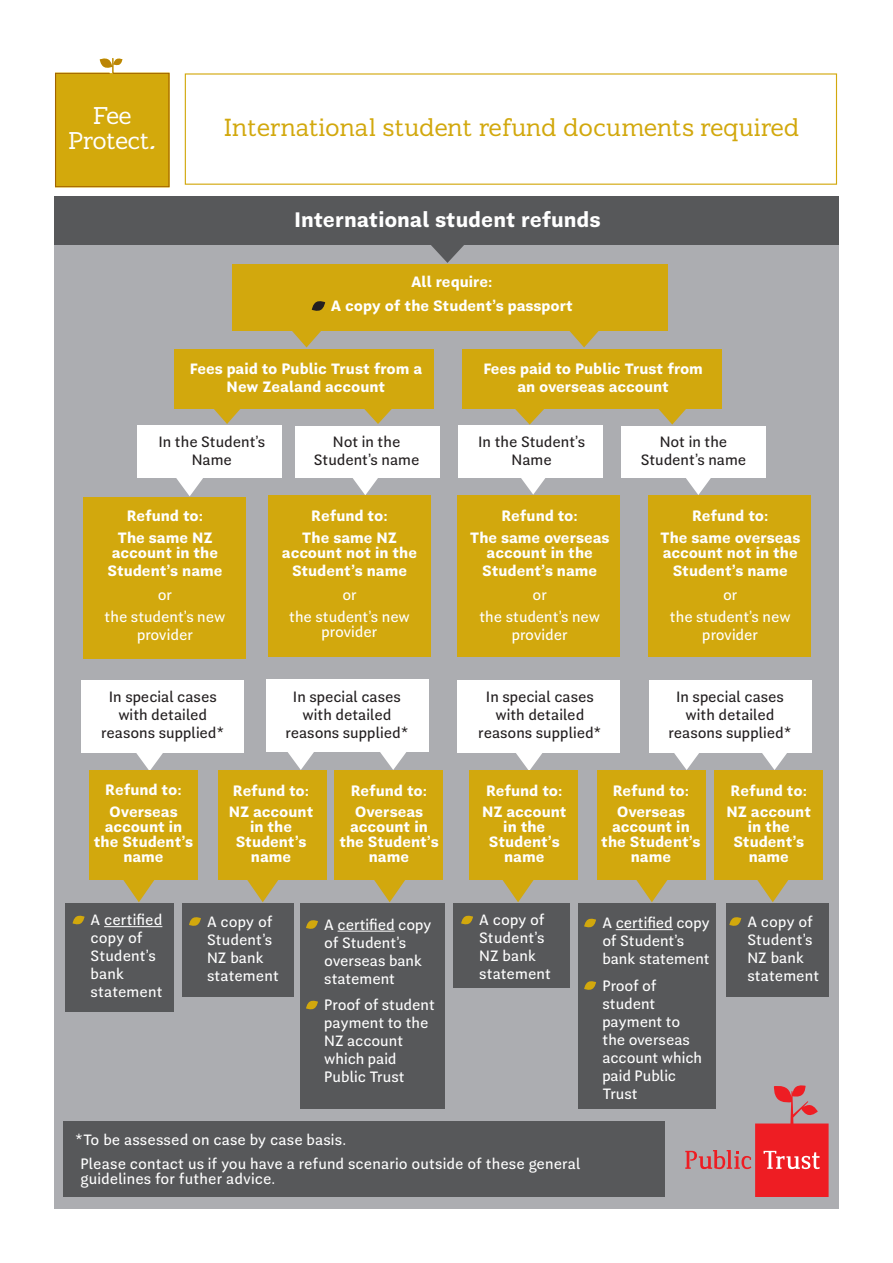
<style>
.page{position:relative;width:893px;height:1263px;background:#fff}
.page>*{position:absolute;margin:0;border:0;box-sizing:border-box;transform-origin:0 0}
.t1{font:24.9px "Trust";color:#d2a80d}
.t2{font:24.3px/24.3px "Trust";letter-spacing:-.015em;color:#fff;text-align:center}
.t3{font:700 21px "Guanabara Sans";color:#fff}
.Body_9pt_Guanabara{font:15px/18px "Guanabara Sans";color:#fff}
.t4{font:700 15px/15px "Guanabara Sans";color:#fff;text-align:center}
.Body_9pt_Guanabara-2{font:15px/18px "Guanabara Sans";color:#231f20;text-align:center}
</style>
<div class="page">
<div style="left:54px;top:196px;width:785px;height:1013px;background:#acadb1"></div>
<svg style="left:55px;top:58px;width:115px;height:130px;background:#d5af25"></svg>
<div style="left:138px;top:426px;width:144px;height:52px;background:#fff"></div>
<svg style="left:176px;top:478px;width:27px;height:18px"></svg>
<div style="left:54px;top:196px;width:785px;height:48px;background:#57585a"></div>
<div style="left:175px;top:349px;width:259px;height:59px;background:#d2a80d"></div>
<svg style="left:361px;top:408px;width:34px;height:16px"></svg>
<svg style="left:210px;top:408px;width:34px;height:16px"></svg>
<svg style="left:655px;top:408px;width:34px;height:17px"></svg>
<svg style="left:685px;top:1085px;width:144px;height:112px"></svg>
<div style="left:232px;top:265px;width:436px;height:66px;background:#d2a80d"></div>
<div style="left:295px;top:426px;width:144px;height:52px;background:#fff"></div>
<svg style="left:353px;top:478px;width:25px;height:17px"></svg>
<svg style="left:512px;top:408px;width:35px;height:17px"></svg>
<div style="left:63px;top:1121px;width:601px;height:76px;background:#57585a"></div>
<div style="left:65px;top:903px;width:109px;height:108px;background:#57585a"></div>
<hr style="left:104px;top:926px;width:58px;height:1px;background:#fff">
<svg style="left:73px;top:915px;width:12px;height:10px"></svg>
<svg style="left:292px;top:331px;width:29px;height:16px"></svg>
<svg style="left:569px;top:331px;width:30px;height:16px"></svg>
<svg style="left:430px;top:244px;width:35px;height:19px"></svg>
<svg style="left:312px;top:301px;width:13px;height:10px"></svg>
<div style="left:459px;top:426px;width:144px;height:52px;background:#fff"></div>
<svg style="left:521px;top:478px;width:24px;height:17px"></svg>
<div style="left:622px;top:426px;width:144px;height:52px;background:#fff"></div>
<svg style="left:686px;top:478px;width:25px;height:17px"></svg>
<div style="left:83px;top:497px;width:162px;height:162px;background:#d2a80d"></div>
<div style="left:269px;top:495px;width:162px;height:161px;background:#d2a80d"></div>
<div style="left:458px;top:495px;width:162px;height:161px;background:#d2a80d"></div>
<div style="left:463px;top:349px;width:259px;height:59px;background:#d2a80d"></div>
<div style="left:648px;top:495px;width:162px;height:161px;background:#d2a80d"></div>
<div style="left:81px;top:681px;width:162px;height:72px;background:#fff"></div>
<svg style="left:136px;top:753px;width:27px;height:17px"></svg>
<div style="left:267px;top:679px;width:162px;height:72px;background:#fff"></div>
<div style="left:458px;top:681px;width:162px;height:72px;background:#fff"></div>
<svg style="left:516px;top:753px;width:26px;height:17px"></svg>
<div style="left:649px;top:681px;width:162px;height:72px;background:#fff"></div>
<svg style="left:762px;top:753px;width:25px;height:17px"></svg>
<div style="left:89px;top:770px;width:108px;height:110px;background:#d2a80d"></div>
<svg style="left:123px;top:880px;width:32px;height:22px"></svg>
<div style="left:470px;top:770px;width:108px;height:110px;background:#d2a80d"></div>
<div style="left:598px;top:770px;width:108px;height:110px;background:#d2a80d"></div>
<div style="left:714px;top:770px;width:108px;height:110px;background:#d2a80d"></div>
<svg style="left:247px;top:880px;width:31px;height:22px"></svg>
<svg style="left:374px;top:880px;width:31px;height:22px"></svg>
<svg style="left:502px;top:880px;width:32px;height:22px"></svg>
<svg style="left:636px;top:880px;width:32px;height:22px"></svg>
<svg style="left:757px;top:880px;width:32px;height:22px"></svg>
<svg style="left:674px;top:753px;width:25px;height:17px"></svg>
<svg style="left:379px;top:751px;width:28px;height:19px"></svg>
<div style="left:218px;top:770px;width:108px;height:110px;background:#d2a80d"></div>
<div style="left:334px;top:770px;width:108px;height:110px;background:#d2a80d"></div>
<svg style="left:287px;top:751px;width:28px;height:19px"></svg>
<div style="left:182px;top:903px;width:111px;height:94px;background:#57585a"></div>
<svg style="left:189px;top:917px;width:12px;height:9px"></svg>
<div style="left:301px;top:903px;width:144px;height:205px;background:#57585a"></div>
<hr style="left:338px;top:931px;width:57px;height:1px;background:#fff">
<svg style="left:306px;top:920px;width:12px;height:9px"></svg>
<svg style="left:306px;top:1000px;width:12px;height:10px"></svg>
<div style="left:454px;top:903px;width:116px;height:85px;background:#57585a"></div>
<svg style="left:461px;top:915px;width:12px;height:10px"></svg>
<div style="left:578px;top:903px;width:138px;height:205px;background:#57585a"></div>
<hr style="left:616px;top:929px;width:57px;height:1px;background:#fff">
<svg style="left:584px;top:918px;width:12px;height:10px"></svg>
<svg style="left:584px;top:981px;width:12px;height:9px"></svg>
<div style="left:726px;top:903px;width:102px;height:94px;background:#57585a"></div>
<svg style="left:729px;top:917px;width:12px;height:9px"></svg>
<p class="t2" style="left:69px;top:105px;width:89px">Fee<br>Protect↔</p>
<p class="t1" style="left:224px;top:114px;width:577px">International student refund documents required</p>
<p class="t3" style="left:294px;top:205px;width:308px">International student refunds</p>
<p class="t4" style="left:411px;top:274px;width:83px">All require:</p>
<p class="t4" style="left:331px;top:299px;width:244px">A copy of the Student’s passport</p>
<p class="t4" style="left:190px;top:360px;width:234px;line-height:18px">Fees paid to Public Trust from a<br>New Zealand account</p>
<p class="t4" style="left:483px;top:360px;width:221px;line-height:18px">Fees paid to Public Trust from an overseas account</p>
<p class="Body_9pt_Guanabara-2" style="left:158px;top:433px;width:108px">In the Student’s<br>Name</p>
<p class="Body_9pt_Guanabara-2" style="left:314px;top:433px;width:107px">Not in the<br>Student’s name</p>
<p class="Body_9pt_Guanabara-2" style="left:478px;top:433px;width:108px">In the Student’s<br>Name</p>
<p class="Body_9pt_Guanabara-2" style="left:641px;top:433px;width:107px">Not in the<br>Student’s name</p>
<p class="t4" style="left:127px;top:509px;width:78px">Refund to:</p>
<p class="t4" style="left:112px;top:530px;width:108px">The same NZ account in the</p>
<p class="t4" style="left:107px;top:563px;width:117px">Student’s name</p>
<p class="Body_9pt_Guanabara" style="left:158px;top:586px;width:16px">or</p>
<p class="Body_9pt_Guanabara" style="left:105px;top:608px;width:122px;text-align:center">the student’s new provider</p>
<p class="t4" style="left:311px;top:509px;width:78px">Refund to:</p>
<p class="t4" style="left:282px;top:530px;width:137px">The same NZ account not in the</p>
<p class="t4" style="left:292px;top:563px;width:117px">Student’s name</p>
<p class="Body_9pt_Guanabara" style="left:342px;top:586px;width:16px">or</p>
<p class="Body_9pt_Guanabara" style="left:289px;top:609px;width:122px;line-height:15px;text-align:center">the student’s new provider</p>
<p class="t4" style="left:501px;top:509px;width:78px">Refund to:</p>
<p class="t4" style="left:470px;top:530px;width:141px">The same overseas account in the</p>
<p class="t4" style="left:482px;top:563px;width:117px">Student’s name</p>
<p class="Body_9pt_Guanabara" style="left:533px;top:586px;width:16px">or</p>
<p class="Body_9pt_Guanabara" style="left:479px;top:608px;width:122px;text-align:center">the student’s new provider</p>
<p class="t4" style="left:692px;top:509px;width:78px">Refund to:</p>
<p class="t4" style="left:660px;top:530px;width:142px;text-align:left">The same overseas account not in the</p>
<p class="t4" style="left:673px;top:563px;width:117px">Student’s name</p>
<p class="Body_9pt_Guanabara" style="left:723px;top:586px;width:16px">or</p>
<p class="Body_9pt_Guanabara" style="left:670px;top:608px;width:122px;text-align:center">the student’s new provider</p>
<p class="Body_9pt_Guanabara-2" style="left:101px;top:688px;width:125px">In special cases with detailed reasons supplied*</p>
<p class="Body_9pt_Guanabara-2" style="left:285px;top:688px;width:125px">In special cases with detailed reasons supplied*</p>
<p class="Body_9pt_Guanabara-2" style="left:478px;top:688px;width:125px">In special cases with detailed reasons supplied*</p>
<p class="Body_9pt_Guanabara-2" style="left:668px;top:688px;width:125px">In special cases with detailed reasons supplied*</p>
<p class="t4" style="left:105px;top:783px;width:78px">Refund to:</p>
<p class="t4" style="left:94px;top:804px;width:101px">Overseas account in the Student’s name</p>
<p class="t4" style="left:233px;top:783px;width:78px">Refund to:</p>
<p class="t4" style="left:229px;top:805px;width:86px">NZ account in the<br>Student’s name</p>
<p class="t4" style="left:351px;top:783px;width:78px">Refund to:</p>
<p class="t4" style="left:339px;top:805px;width:101px">Overseas account in the Student’s name</p>
<p class="t4" style="left:486px;top:783px;width:78px">Refund to:</p>
<p class="t4" style="left:482px;top:805px;width:86px">NZ account in the<br>Student’s name</p>
<p class="t4" style="left:613px;top:783px;width:78px">Refund to:</p>
<p class="t4" style="left:601px;top:805px;width:101px">Overseas account in the Student’s name</p>
<p class="t4" style="left:731px;top:783px;width:78px">Refund to:</p>
<p class="t4" style="left:726px;top:805px;width:86px">NZ account in the<br>Student’s name</p>
<p class="Body_9pt_Guanabara" style="left:91px;top:911px;width:74px">A certified copy of<br>Student’s bank statement</p>
<p class="Body_9pt_Guanabara" style="left:207px;top:913px;width:73px">A copy of<br>Student’s<br>NZ bank statement</p>
<p class="Body_9pt_Guanabara" style="left:324px;top:916px;width:109px">A certified copy of Student’s overseas bank statement</p>
<p class="Body_9pt_Guanabara" style="left:324px;top:996px;width:112px">Proof of student payment to the<br>NZ account which paid<br>Public Trust</p>
<p class="Body_9pt_Guanabara" style="left:479px;top:911px;width:74px">A copy of<br>Student’s<br>NZ bank statement</p>
<p class="Body_9pt_Guanabara" style="left:602px;top:914px;width:109px">A certified copy of Student’s bank statement</p>
<p class="Body_9pt_Guanabara" style="left:602px;top:977px;width:101px">Proof of student payment to the overseas account which paid Public<br>Trust</p>
<p class="Body_9pt_Guanabara" style="left:75px;top:1131px;width:272px">*To be assessed on case by case basis.</p>
<p class="Body_9pt_Guanabara" style="left:80px;top:1156px;width:502px;line-height:15px">Please contact us if you have a refund scenario outside of these general guidelines for futher advice.</p>
<p class="Body_9pt_Guanabara" style="left:747px;top:913px;width:74px">A copy of<br>Student’s<br>NZ bank statement</p>
</div>
